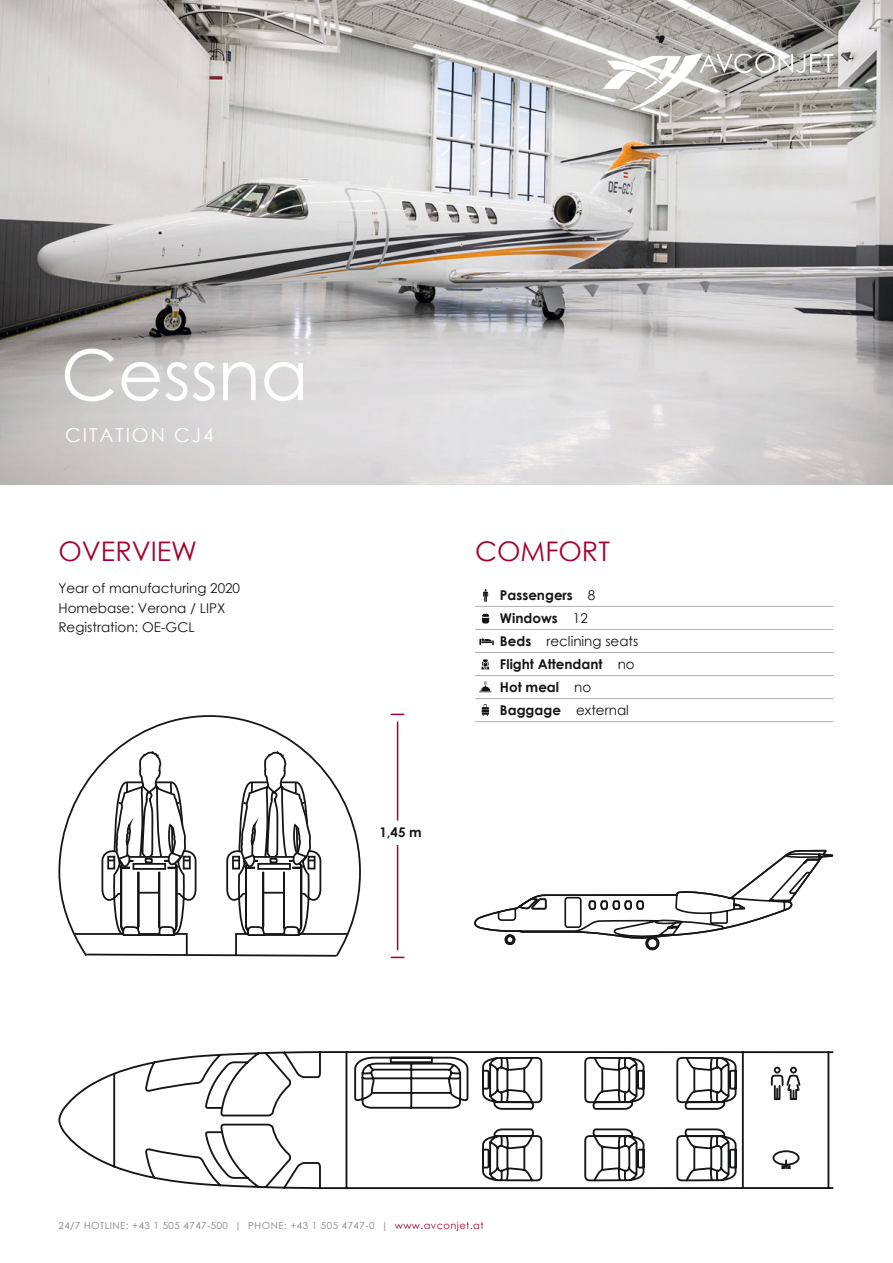
<style>
.page{position:relative;width:893px;height:1263px;background:#fff}
.page>*{position:absolute;margin:0;border:0;box-sizing:border-box;transform-origin:0 0}
.t1{font:70.05px "Century Gothic";color:#fff}
.t2{font:27px "Century Gothic";color:#a5002e}
.t3{font:19.35px "Century Gothic";letter-spacing:.1em;color:#fff}
.t4{font:700 13.5px/23.1px "Century Gothic";color:#151616}
.t5{font:13.5px/19.5px "Century Gothic";color:#151616}
.t6{font:700 13.35px "Century Gothic";color:#151616}
.t7{font:9.75px "Century Gothic";letter-spacing:.05em;color:#818281}
.s1{font-weight:400}
.s2{color:#a5002e}
</style>
<div class="page">
<img style="left:0;top:0;width:893px;height:485px">
<svg style="left:603px;top:53px;width:230px;height:57px"></svg>
<hr style="left:475px;top:629px;width:358px;height:1px;background:#afb0b0">
<hr style="left:475px;top:652px;width:358px;height:1px;background:#afb0b0">
<hr style="left:475px;top:675px;width:358px;height:1px;background:#afb0b0">
<hr style="left:475px;top:698px;width:358px;height:1px;background:#afb0b0">
<hr style="left:475px;top:721px;width:358px;height:1px;background:#afb0b0">
<hr style="left:475px;top:606px;width:358px;height:1px;background:#afb0b0">
<svg style="left:483px;top:589px;width:5px;height:13px"></svg>
<svg style="left:479px;top:638px;width:15px;height:7px"></svg>
<svg style="left:482px;top:614px;width:7px;height:9px"></svg>
<svg style="left:481px;top:659px;width:8px;height:10px"></svg>
<svg style="left:479px;top:681px;width:13px;height:11px"></svg>
<svg style="left:482px;top:704px;width:7px;height:12px"></svg>
<svg style="left:58px;top:715px;width:303px;height:242px"></svg>
<hr style="left:397px;top:721px;width:1px;height:229px;background:#a5002e">
<div style="left:376px;top:823px;width:49px;height:19px;background:#fff"></div>
<svg style="left:391px;top:714px;width:13px;height:1px"></svg>
<svg style="left:391px;top:957px;width:13px;height:1px"></svg>
<svg style="left:474px;top:849px;width:360px;height:102px"></svg>
<svg style="left:58px;top:1051px;width:776px;height:139px"></svg>
<svg style="left:353px;top:1051px;width:116px;height:58px"></svg>
<h1 class="t1" style="left:61px;top:326px;width:249px">Cessna</h1>
<h3 class="t3" style="left:65px;top:421px;width:150px">CITATION CJ4</h3>
<h2 class="t2" style="left:58px;top:533px;width:140px">OVERVIEW</h2>
<h2 class="t2" style="left:475px;top:533px;width:136px">COMFORT</h2>
<p class="t4" style="left:500px;top:583px;width:140px">Passengers <span class="s1">8<br></span>Windows <span class="s1">12<br></span>Beds <span class="s1">reclining seats<br></span>Flight Attendant <span class="s1">no<br></span>Hot meal <span class="s1">no<br></span>Baggage <span class="s1">external</span></p>
<p class="t5" style="left:58px;top:579px;width:183px">Year of manufacturing 2020<br>Homebase: Verona / LIPX<br>Registration: OE-GCL</p>
<p class="t6" style="left:379px;top:821px;width:44px">1,45 m</p>
<p class="t7" style="left:58px;top:1218px;width:427px">24/7 HOTLINE: +43 1 505 4747-500 | PHONE: +43 1 505 4747-0 | <span class="s2">www.avconjet.at</span></p>
</div>
